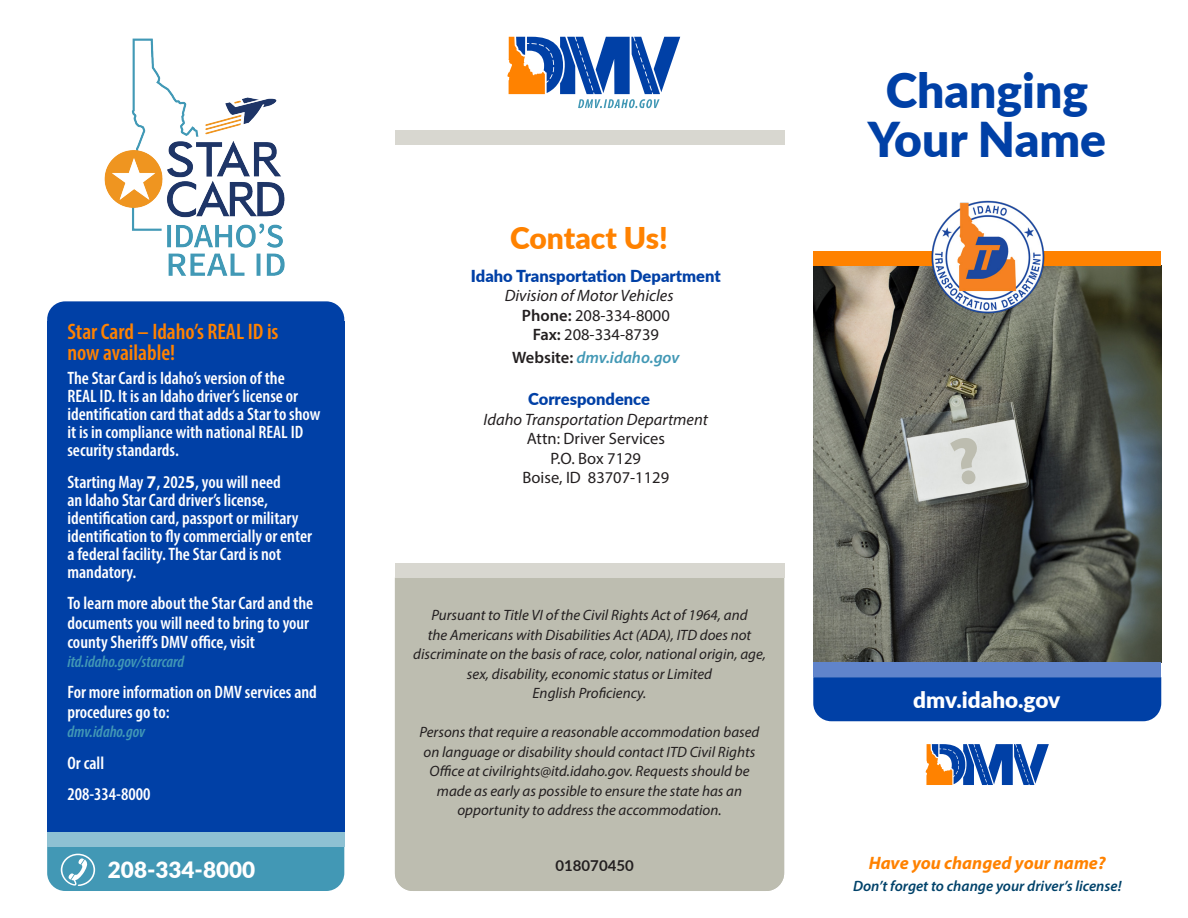
<style>
.page{position:relative;width:1188px;height:918px;background:#fff}
.page>*{position:absolute;margin:0;border:0;box-sizing:border-box;transform-origin:0 0}
.t1{font:900 48px "Lato";color:#0040a6}
.Body{font:900 30px "Lato";color:#ff8200}
.t2{font:600 condensed 22.5px "Myriad Pro";color:#ff8200}
.t3{font:900 22.5px "Lato";color:#fff}
.t4{font:600 condensed 18px/18px "Myriad Pro";color:#fff}
.t5{font:italic 700 18px "Myriad Pro";color:#ff8200}
.Body-2{font:16.5px "Myriad Pro";color:#231f20}
.Body-3{font:italic 16.5px "Myriad Pro";color:#231f20}
.Body-4{font:900 16.5px "Lato";color:#0040a6}
.t6{font:italic 600 condensed 16.5px "Myriad Pro";color:#4298b5}
.Body-5{font:italic 600 16.5px "Myriad Pro";color:#4298b5}
.Body-6{font:italic 15px/19.5px "Myriad Pro";color:#231f20;text-align:center}
.t7{font:italic 600 15px "Myriad Pro";color:#01426a}
.t8{font:700 15px "Lato";color:#231f20}
.s1{font-weight:700;font-stretch:normal}
.s2{font-weight:600}
.s3{font-style:normal;color:#231f20}
</style>
<div class="page">
<svg style="left:47px;top:301px;width:297px;height:21px"></svg>
<img style="left:813px;top:266px;width:348px;height:396px">
<svg style="left:950px;top:437px;width:28px;height:48px"></svg>
<div style="left:47px;top:322px;width:297px;height:510px;background:#0040a6"></div>
<img style="left:104px;top:38px;width:181px;height:238px">
<div style="left:395px;top:130px;width:389px;height:15px;background:#d8d7d0"></div>
<div style="left:395px;top:578px;width:389px;height:313px;background:#bdbdb0"></div>
<div style="left:395px;top:563px;width:389px;height:15px;background:#d8d7d0"></div>
<svg style="left:926px;top:744px;width:123px;height:41px"></svg>
<svg style="left:507px;top:37px;width:173px;height:71px"></svg>
<div style="left:813px;top:677px;width:348px;height:44px;background:#0040a6"></div>
<div style="left:813px;top:662px;width:348px;height:15px;background:#6084cb"></div>
<div style="left:813px;top:251px;width:348px;height:15px;background:#ff8200"></div>
<img style="left:928px;top:200px;width:118px;height:117px">
<div style="left:47px;top:832px;width:297px;height:15px;background:#8ec1d3"></div>
<div style="left:47px;top:847px;width:297px;height:44px;background:#4298b5"></div>
<p class="t2" style="left:67px;top:317px;width:213px">Star Card – Idaho’s REAL ID is</p>
<p class="t2" style="left:67px;top:338px;width:109px">now available!</p>
<p class="t4" style="left:67px;top:369px;width:255px">The Star Card is Idaho’s version of the<br>REAL ID. It is an Idaho driver’s license or identification card that adds a Star to show it is in compliance with national REAL ID security standards.</p>
<p class="t4" style="left:67px;top:473px;width:246px">Starting May <span class="s1">7</span>, 202<span class="s1">5</span>, you will need<br>an Idaho Star Card driver’s license, identification card, passport or military identification to fly commercially or enter a federal facility. The Star Card is not mandatory.</p>
<p class="t4" style="left:67px;top:594px;width:247px;line-height:19.4px">To learn more about the Star Card and the documents you will need to bring to your county Sheriff’s DMV office, visit</p>
<p class="t6" style="left:67px;top:651px;width:118px">itd.idaho.gov/starcard</p>
<p class="t4" style="left:67px;top:682px;width:251px;line-height:20.1px">For more information on DMV services and procedures go to:</p>
<p class="t6" style="left:67px;top:721px;width:79px">dmv.idaho.gov</p>
<p class="t4" style="left:67px;top:747px;width:85px;line-height:31.5px">Or call<br>208-334-8000</p>
<p class="t3" style="left:108px;top:853px;width:149px">208-334-8000</p>
<p class="Body" style="left:510px;top:215px;width:159px">Contact Us!</p>
<p class="Body-4" style="left:471px;top:263px;width:251px">Idaho Transportation Department</p>
<p class="Body-3" style="left:505px;top:285px;width:170px">Division of Motor Vehicles</p>
<p class="Body-2" style="left:522px;top:305px;width:150px"><span class="s2">Phone:</span> 208-334-8000</p>
<p class="Body-2" style="left:533px;top:324px;width:128px"><span class="s2">Fax:</span> 208-334-8739</p>
<p class="Body-5" style="left:512px;top:347px;width:169px"><span class="s3">Website:</span> dmv.idaho.gov</p>
<p class="Body-4" style="left:528px;top:387px;width:123px">Correspondence</p>
<p class="Body-3" style="left:484px;top:409px;width:226px">Idaho Transportation Department</p>
<p class="Body-2" style="left:527px;top:429px;width:140px">Attn: Driver Services</p>
<p class="Body-2" style="left:551px;top:448px;width:92px">P.O. Box 7129</p>
<p class="Body-2" style="left:523px;top:468px;width:148px">Boise, ID 83707-1129</p>
<p class="Body-6" style="left:413px;top:605px;width:354px">Pursuant to Title VI of the Civil Rights Act of 1964, and<br>the Americans with Disabilities Act (ADA), ITD does not discriminate on the basis of race, color, national origin, age, sex, disability, economic status or Limited<br>English Proficiency.</p>
<p class="Body-6" style="left:420px;top:722px;width:342px">Persons that require a reasonable accommodation based on language or disability should contact ITD Civil Rights Office at civilrights@itd.idaho.gov. Requests should be made as early as possible to ensure the state has an opportunity to address the accommodation.</p>
<p class="Body-6" style="left:427px;top:644px;width:326px">discr minate on the basis of race, color, national origin, age, sex, disability, economic status or Limited English<br>Proficien y.</p>
<p class="Body-6" style="left:440px;top:761px;width:13px">f</p>
<p class="t8" style="left:556px;top:854px;width:80px">018070450</p>
<p class="t1" style="left:886px;top:54px;width:204px">Changing</p>
<p class="t1" style="left:868px;top:103px;width:240px">Your Name</p>
<p class="t3" style="left:913px;top:683px;width:149px">dmv.idaho.gov</p>
<p class="t5" style="left:869px;top:851px;width:239px">Have you changed your name?</p>
<p class="t7" style="left:853px;top:876px;width:270px">Don’t forget to change your driver’s license!</p>
</div>
